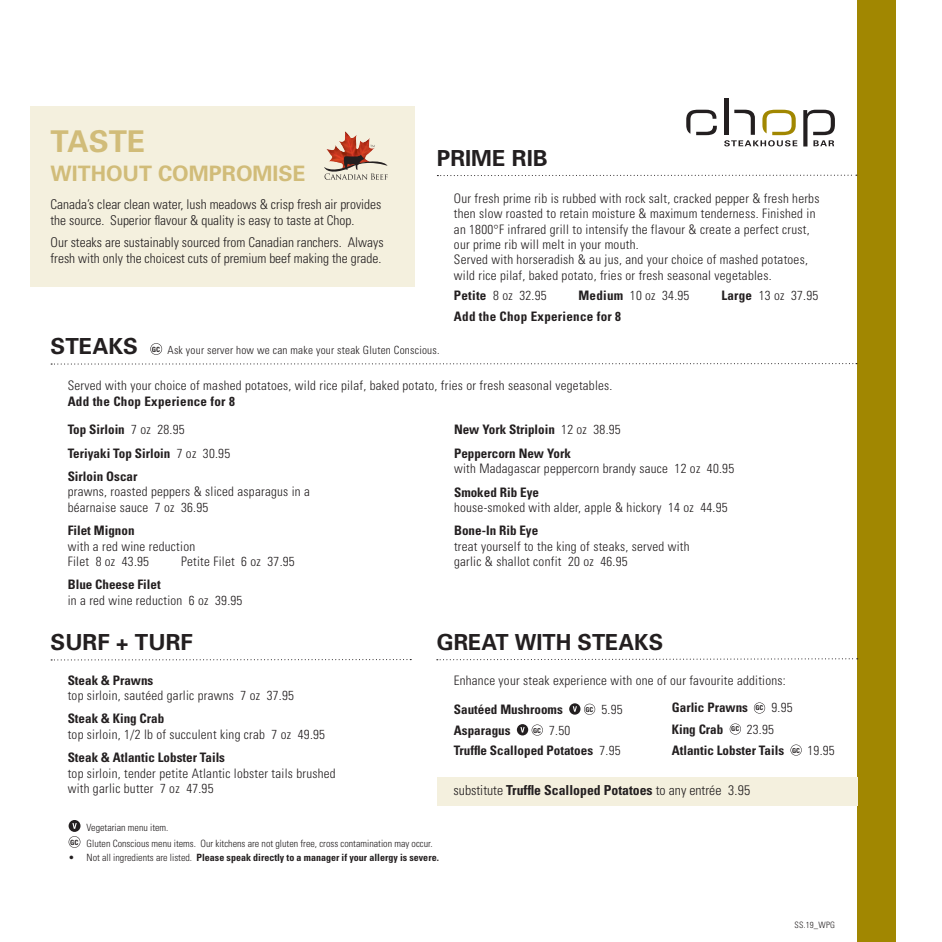
<style>
.page{position:relative;width:942px;height:942px;background:#fff}
.page>*{position:absolute;margin:0;border:0;box-sizing:border-box;transform-origin:0 0}
.t1{font:700 30px "Univers";color:#d1bc79}
.t2{font:700 22.12px "Univers";color:#231f20}
.t3{font:700 21.25px "Univers";color:#d1bc79}
.t4{font:300 condensed 13.75px "Univers";color:#231f20}
.t5{font:300 condensed 13.5px/16.1px "Univers";color:#231f20}
.t6{font:300 condensed 13.12px/15.2px "Univers";letter-spacing:.02em;color:#231f20}
.t7{font:700 condensed 13.12px/23.8px "Univers";color:#231f20}
.t8{font:700 condensed 13.12px "Univers";letter-spacing:.02em;color:#231f20}
.t9{font:300 condensed 11.25px "Univers";letter-spacing:.02em;color:#231f20}
.t10{font:300 condensed 10px/15.6px "Univers";color:#231f20}
.t11{font:700 condensed 10px "Univers";color:#231f20}
.t12{font:300 condensed 8.75px "Univers";letter-spacing:.02em;color:#231f20}
.s1{font-weight:700}
.s2{font-weight:300}
</style>
<div class="page">
<hr style="left:724px;top:98px;width:4px;height:37px;background:#231f20">
<svg style="left:686px;top:110px;width:30px;height:25px"></svg>
<svg style="left:724px;top:110px;width:73px;height:36px"></svg>
<svg style="left:803px;top:110px;width:32px;height:36px"></svg>
<div style="left:857px;top:0;width:39px;height:942px;background:#a18701"></div>
<svg style="left:437px;top:175px;width:419px;height:1px"></svg>
<div style="left:30px;top:106px;width:384px;height:181px;background:#f4f0de"></div>
<img style="left:326px;top:132px;width:49px;height:23px">
<svg style="left:324px;top:155px;width:63px;height:25px"></svg>
<div style="left:69px;top:820px;width:11px;height:11px;background:#231f20;border-radius:50%"></div>
<svg style="left:72px;top:823px;width:5px;height:5px"></svg>
<svg style="left:69px;top:836px;width:11px;height:11px"></svg>
<svg style="left:51px;top:363px;width:806px;height:2px"></svg>
<svg style="left:150px;top:343px;width:12px;height:12px"></svg>
<div style="left:437px;top:776px;width:420px;height:29px;background:#f4f0de"></div>
<svg style="left:51px;top:659px;width:360px;height:1px"></svg>
<svg style="left:437px;top:658px;width:420px;height:2px"></svg>
<div style="left:569px;top:703px;width:11px;height:11px;background:#231f20;border-radius:50%"></div>
<svg style="left:572px;top:706px;width:5px;height:5px"></svg>
<svg style="left:584px;top:703px;width:11px;height:11px"></svg>
<div style="left:517px;top:724px;width:11px;height:11px;background:#231f20;border-radius:50%"></div>
<svg style="left:520px;top:727px;width:4px;height:5px"></svg>
<svg style="left:531px;top:724px;width:12px;height:11px"></svg>
<svg style="left:753px;top:702px;width:12px;height:11px"></svg>
<svg style="left:729px;top:723px;width:12px;height:11px"></svg>
<svg style="left:790px;top:744px;width:11px;height:11px"></svg>
<h1 class="t1" style="left:51px;top:122px;width:97px">TASTE</h1>
<h3 class="t3" style="left:51px;top:160px;width:257px">WITHOUT COMPROMISE</h3>
<p class="t5" style="left:51px;top:196px;width:332px">Canada’s clear clean water, lush meadows &amp; crisp fresh air provides the source. Superior flavour &amp; quality is easy to taste at Chop.</p>
<p class="t5" style="left:51px;top:234px;width:334px">Our steaks are sustainably sourced from Canadian ranchers. Always fresh with only the choicest cuts of premium beef making the grade.</p>
<h2 class="t2" style="left:437px;top:144px;width:112px">PRIME RIB</h2>
<p class="t6" style="left:454px;top:191px;width:367px">Our fresh prime rib is rubbed with rock salt, cracked pepper &amp; fresh herbs then slow roasted to retain moisture &amp; maximum tenderness. Finished in an 1800°F infrared grill to intensify the flavour &amp; create a perfect crust, our prime rib will melt in your mouth.<br>Served with horseradish &amp; au jus, and your choice of mashed potatoes, wild rice pilaf, baked potato, fries or fresh seasonal vegetables.</p>
<p class="t6" style="left:454px;top:288px;width:94px"><span class="s1">Petite</span> 8 oz 32.95</p>
<p class="t6" style="left:578px;top:288px;width:112px"><span class="s1">Medium</span> 10 oz 34.95</p>
<p class="t6" style="left:721px;top:288px;width:98px"><span class="s1">Large</span> 13 oz 37.95</p>
<p class="t8" style="left:454px;top:308px;width:169px">Add the Chop Experience for 8</p>
<h2 class="t2" style="left:51px;top:331px;width:89px">STEAKS</h2>
<p class="t9" style="left:152px;top:343px;width:289px"><sup>GC</sup> Ask your server how we can make your steak Gluten Conscious.</p>
<p class="t6" style="left:68px;top:378px;width:546px">Served with your choice of mashed potatoes, wild rice pilaf, baked potato, fries or fresh seasonal vegetables.</p>
<p class="t8" style="left:68px;top:393px;width:169px">Add the Chop Experience for 8</p>
<p class="t7" style="left:68px;top:417px;width:164px">Top Sirloin <span class="s2">7 oz 28.95<br></span>Teriyaki Top Sirloin <span class="s2">7 oz 30.95<br></span>Sirloin Oscar</p>
<p class="t6" style="left:68px;top:484px;width:244px">prawns, roasted peppers &amp; sliced asparagus in a béarnaise sauce 7 oz 36.95</p>
<p class="t7" style="left:68px;top:519px;width:68px">Filet Mignon</p>
<p class="t6" style="left:68px;top:538px;width:129px">with a red wine reduction<br>Filet 8 oz 43.95</p>
<p class="t6" style="left:181px;top:553px;width:115px">Petite Filet 6 oz 37.95</p>
<p class="t7" style="left:68px;top:573px;width:94px">Blue Cheese Filet</p>
<p class="t6" style="left:68px;top:592px;width:176px">in a red wine reduction 6 oz 39.95</p>
<h2 class="t2" style="left:51px;top:627px;width:144px">SURF + TURF</h2>
<p class="t7" style="left:68px;top:668px;width:87px">Steak &amp; Prawns</p>
<p class="t6" style="left:68px;top:687px;width:228px">top sirloin, sautéed garlic prawns 7 oz 37.95</p>
<p class="t7" style="left:68px;top:707px;width:98px">Steak &amp; King Crab</p>
<p class="t6" style="left:68px;top:726px;width:259px">top sirloin, 1/2 lb of succulent king crab 7 oz 49.95</p>
<p class="t7" style="left:68px;top:745px;width:159px">Steak &amp; Atlantic Lobster Tails</p>
<p class="t6" style="left:68px;top:765px;width:269px">top sirloin, tender petite Atlantic lobster tails brushed with garlic butter 7 oz 47.95</p>
<p class="t7" style="left:454px;top:417px;width:168px">New York Striploin <span class="s2">12 oz 38.95<br></span>Peppercorn New York</p>
<p class="t6" style="left:454px;top:460px;width:281px">with Madagascar peppercorn brandy sauce 12 oz 40.95</p>
<p class="t7" style="left:454px;top:480px;width:86px">Smoked Rib Eye</p>
<p class="t6" style="left:454px;top:499px;width:275px">house-smoked with alder, apple &amp; hickory 14 oz 44.95</p>
<p class="t7" style="left:454px;top:519px;width:86px">Bone-In Rib Eye</p>
<p class="t6" style="left:454px;top:538px;width:237px">treat yourself to the king of steaks, served with garlic &amp; shallot confit 20 oz 46.95</p>
<h2 class="t2" style="left:437px;top:627px;width:228px">GREAT WITH STEAKS</h2>
<p class="t6" style="left:453px;top:672px;width:333px">Enhance your steak experience with one of our favourite additions:</p>
<p class="t7" style="left:454px;top:697px;width:110px">Sautéed Mushrooms</p>
<p class="t6" style="left:585px;top:701px;width:39px"><sup>GC</sup> 5.95</p>
<p class="t7" style="left:454px;top:718px;width:58px">Asparagus</p>
<p class="t7" style="left:454px;top:719px;width:168px;line-height:20.8px;text-indent:79px"><sup>GC</sup> <span class="s2">7.50<br></span>Truffle Scalloped Potatoes <span class="s2">7.95</span></p>
<p class="t7" style="left:671px;top:697px;width:164px;line-height:21px">Garlic Prawns <sup>GC</sup> <span class="s2">9.95<br></span>King Crab <sup>GC</sup> <span class="s2">23.95<br></span>Atlantic Lobster Tails <sup>GC</sup> <span class="s2">19.95</span></p>
<p class="t4" style="left:453px;top:782px;width:298px">substitute <span class="s1">Truffle Scalloped Potatoes</span> to any entrée 3.95</p>
<p class="t10" style="left:70px;top:819px;width:364px;text-indent:16px">Vegetarian menu item.<br><sup>GC</sup> Gluten Conscious menu items. Our kitchens are not gluten free, cross contamination may occur.</p>
<p class="t11" style="left:69px;top:851px;width:372px"><span class="s2">• Not all ingredients are listed.</span> Please speak directly to a manager if your allergy is severe.</p>
<p class="t12" style="left:794px;top:920px;width:42px">SS.19_WPG</p>
</div>
